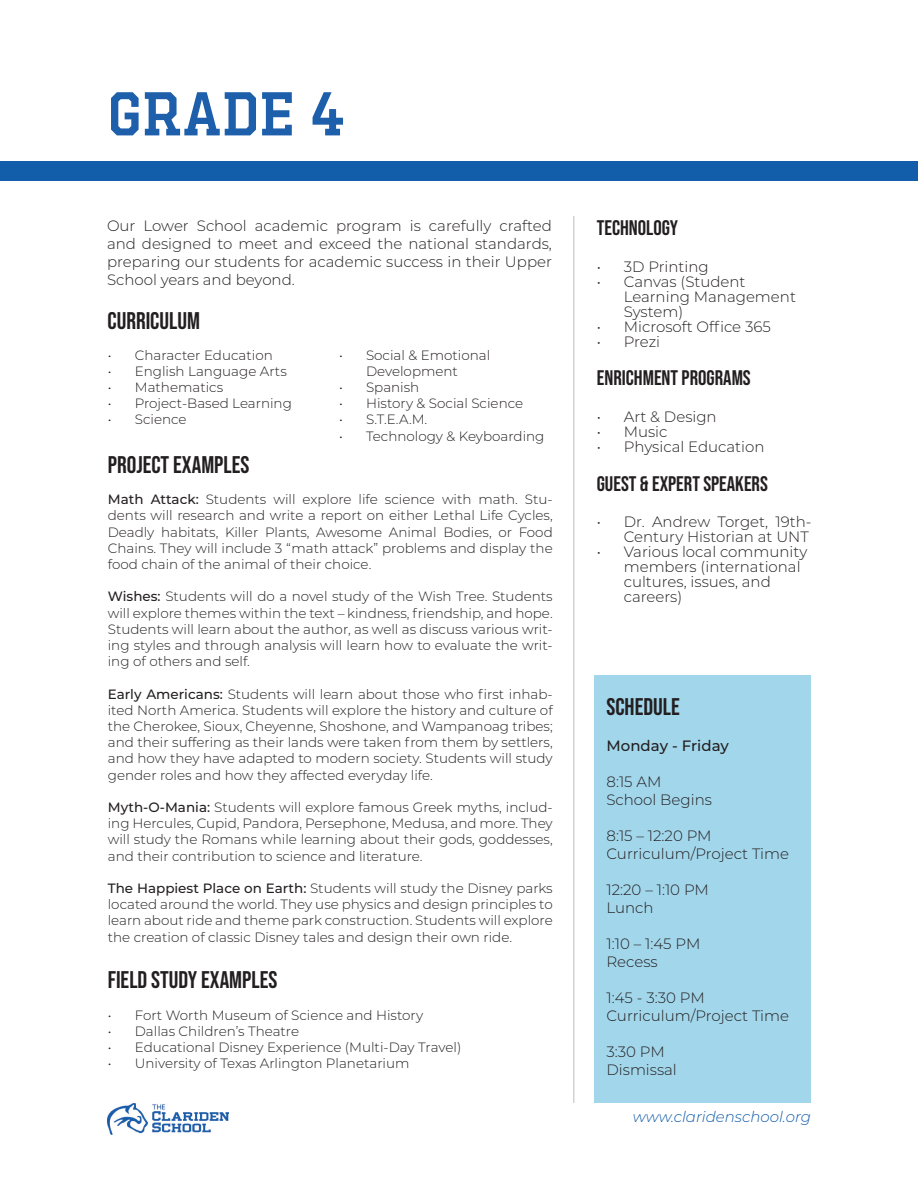
<style>
.page{position:relative;width:918px;height:1188px;background:#fff}
.page>*{position:absolute;margin:0;border:0;box-sizing:border-box;transform-origin:0 0}
.H_2{font:54px "Hudson NY Pro Slab";letter-spacing:.005em;color:#1d5faa}
.Body_Text_-_Left{font:24px "Bebas Neue";color:#231f20}
.Body_Text_-_Justifie{font:24px "Bebas Neue";color:#231f20}
.Heading1{font:24px "Bebas Neue";color:#231f20}
.Heading3{font:21px "Bebas Neue";color:#231f20}
.Body_Text_-_Left-2{font:21px "Bebas Neue";color:#231f20}
.Body_Text_-_Left-3{font:300 15px/15px "Montserrat";color:#231f20}
.Small_Type{font:italic 300 15px "Montserrat";color:#135eab}
.Body_Text_-_Left-4{font:500 15px "Montserrat";color:#231f20}
.Body_Text_-_Justifie-2{font:300 13.5px/16.2px "Montserrat";color:#231f20;text-align:justify}
.s1{font-weight:500}
</style>
<div class="page">
<hr style="left:574px;top:216px;width:1px;height:887px;background:#bcbdc0">
<div style="left:0;top:162px;width:918px;height:19px;background:#135eab"></div>
<img style="left:108px;top:1103px;width:121px;height:31px">
<div style="left:595px;top:675px;width:216px;height:427px;background:#a2d6eb"></div>
<p class="H_2" style="left:108px;top:79px;width:239px">GRADE 4</p>
<p class="Body_Text_-_Left-3" style="left:107px;top:216px;width:446px;line-height:18px;text-align:justify">Our Lower School academic program is carefully crafted and designed to meet and exceed the national standards, preparing our students for academic success in their Upper School years and beyond.</p>
<p class="Heading1" style="left:108px;top:307px;width:94px">CURRICULUM</p>
<p class="Body_Text_-_Justifie-2" style="left:108px;top:346px;width:167px">• Character Education</p>
<p class="Body_Text_-_Justifie-2" style="left:108px;top:362px;width:180px">• English Language Arts</p>
<p class="Body_Text_-_Justifie-2" style="left:108px;top:379px;width:117px">• Mathematics</p>
<p class="Body_Text_-_Justifie-2" style="left:108px;top:395px;width:186px">• Project-Based Learning</p>
<p class="Body_Text_-_Justifie-2" style="left:108px;top:411px;width:80px">• Science</p>
<p class="Body_Text_-_Justifie-2" style="left:339px;top:346px;width:153px;text-align:center">• Social &amp; Emotional<br>Development</p>
<p class="Body_Text_-_Justifie-2" style="left:339px;top:379px;width:82px">• Spanish</p>
<p class="Body_Text_-_Justifie-2" style="left:339px;top:395px;width:186px">• History &amp; Social Science</p>
<p class="Body_Text_-_Justifie-2" style="left:339px;top:411px;width:90px">• S.T.E.A.M.</p>
<p class="Body_Text_-_Justifie-2" style="left:339px;top:427px;width:207px">• Technology &amp; Keyboarding</p>
<p class="Body_Text_-_Left" style="left:108px;top:451px;width:143px">PROJECT EXAMPLES</p>
<p class="Body_Text_-_Justifie-2" style="left:108px;top:491px;width:446px"><span class="s1">Math Attack:</span> Students will explore life science with math. Stu&shy;dents will research and write a report on either Lethal Life Cycles, Deadly habitats, Killer Plants, Awesome Animal Bodies, or Food Chains. They will include 3 “math attack” problems and display the food chain of the animal of their choice.</p>
<p class="Body_Text_-_Justifie-2" style="left:108px;top:588px;width:446px"><span class="s1">Wishes:</span> Students will do a novel study of the Wish Tree. Students will explore themes within the text – kindness, friendship, and hope.<br>Students will learn about the author, as well as discuss various writ&shy;ing styles and through analysis will learn how to evaluate the writ&shy;ing of others and self.</p>
<p class="Body_Text_-_Justifie-2" style="left:108px;top:685px;width:446px"><span class="s1">Early Americans:</span> Students will learn about those who first inhab&shy;ited North America. Students will explore the history and culture of the Cherokee, Sioux, Cheyenne, Shoshone, and Wampanoag tribes; and their suffering as their lands were taken from them by settlers, and how they have adapted to modern society. Students will study gender roles and how they affected everyday life.</p>
<p class="Body_Text_-_Justifie-2" style="left:108px;top:799px;width:446px"><span class="s1">Myth-O-Mania:</span> Students will explore famous Greek myths, includ&shy;ing Hercules, Cupid, Pandora, Persephone, Medusa, and more. They will study the Romans while learning about their gods, goddesses, and their contribution to science and literature.</p>
<p class="Body_Text_-_Justifie-2" style="left:108px;top:880px;width:446px"><span class="s1">The Happiest Place on Earth:</span> Students will study the Disney parks located around the world. They use physics and design principles to learn about ride and theme park construction. Students will explore the creation of classic Disney tales and design their own ride.</p>
<p class="Body_Text_-_Justifie" style="left:108px;top:967px;width:171px">FIELD STUDY EXAMPLES</p>
<p class="Body_Text_-_Justifie-2" style="left:108px;top:1006px;width:317px">• Fort Worth Museum of Science and History</p>
<p class="Body_Text_-_Justifie-2" style="left:108px;top:1023px;width:193px">• Dallas Children’s Theatre</p>
<p class="Body_Text_-_Justifie-2" style="left:108px;top:1039px;width:355px">• Educational Disney Experience (Multi-Day Travel)</p>
<p class="Body_Text_-_Justifie-2" style="left:108px;top:1055px;width:303px">• University of Texas Arlington Planetarium</p>
<p class="Heading3" style="left:597px;top:216px;width:83px">TECHNOLOGY</p>
<p class="Body_Text_-_Left-3" style="left:597px;top:258px;width:113px">• 3D Printing</p>
<p class="Body_Text_-_Left-3" style="left:624px;top:273px;width:174px;text-indent:-27px">• Canvas (Student<br>Learning Management<br>System)</p>
<p class="Body_Text_-_Left-3" style="left:597px;top:318px;width:176px">• Microsoft Office 365</p>
<p class="Body_Text_-_Left-3" style="left:597px;top:333px;width:65px">• Prezi</p>
<p class="Heading3" style="left:597px;top:366px;width:156px">ENRICHMENT PROGRAMS</p>
<p class="Body_Text_-_Left-3" style="left:597px;top:408px;width:121px">• Art &amp; Design</p>
<p class="Body_Text_-_Left-3" style="left:597px;top:423px;width:72px">• Music</p>
<p class="Body_Text_-_Left-3" style="left:597px;top:438px;width:169px">• Physical Education</p>
<p class="Body_Text_-_Left-2" style="left:597px;top:471px;width:173px">GUEST &amp; EXPERT SPEAKERS</p>
<p class="Body_Text_-_Left-3" style="left:597px;top:513px;width:216px;text-align:right">• Dr. Andrew Torget, 19th-<br>Century Historian at UNT</p>
<p class="Body_Text_-_Left-3" style="left:624px;top:543px;width:185px;text-indent:-27px">• Various local community members (international cultures, issues, and careers)</p>
<p class="Body_Text_-_Left" style="left:607px;top:694px;width:75px">SCHEDULE</p>
<p class="Body_Text_-_Left-4" style="left:607px;top:736px;width:124px">Monday - Friday</p>
<p class="Body_Text_-_Left-3" style="left:607px;top:774px;width:56px">8:15 AM</p>
<p class="Body_Text_-_Left-3" style="left:607px;top:792px;width:107px">School Begins</p>
<p class="Body_Text_-_Left-3" style="left:607px;top:828px;width:107px">8:15 – 12:20 PM</p>
<p class="Body_Text_-_Left-3" style="left:607px;top:846px;width:184px">Curriculum/Project Time</p>
<p class="Body_Text_-_Left-3" style="left:607px;top:882px;width:104px">12:20 – 1:10 PM</p>
<p class="Body_Text_-_Left-3" style="left:607px;top:900px;width:49px">Lunch</p>
<p class="Body_Text_-_Left-3" style="left:607px;top:936px;width:95px">1:10 – 1:45 PM</p>
<p class="Body_Text_-_Left-3" style="left:607px;top:954px;width:53px">Recess</p>
<p class="Body_Text_-_Left-3" style="left:607px;top:990px;width:100px">1:45 - 3:30 PM</p>
<p class="Body_Text_-_Left-3" style="left:607px;top:1008px;width:184px">Curriculum/Project Time</p>
<p class="Body_Text_-_Left-3" style="left:607px;top:1044px;width:60px">3:30 PM</p>
<p class="Body_Text_-_Left-3" style="left:607px;top:1062px;width:72px">Dismissal</p>
<p class="Small_Type" style="left:633px;top:1107px;width:179px">www.claridenschool.org</p>
</div>
